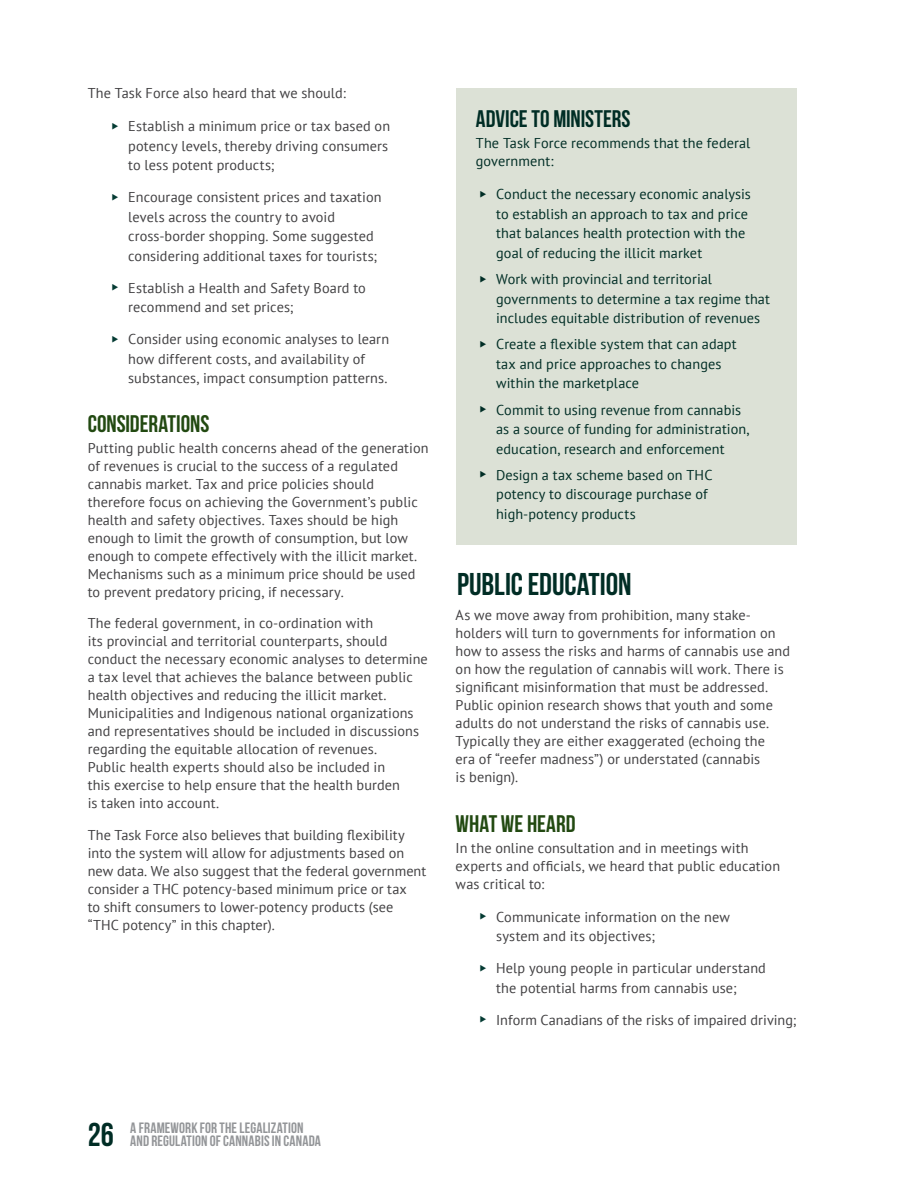
<style>
.page{position:relative;width:918px;height:1188px;background:#fff}
.page>*{position:absolute;margin:0;border:0;box-sizing:border-box;transform-origin:0 0}
.t1{font:700 31.5px "Bebas Neue";letter-spacing:-.005em;color:#002d25}
.t2{font:24px "Bebas Neue";color:#224911}
.Advice_Title{font:24px "Bebas Neue";color:#002d25}
.t3{font:700 15px/13.5px "Bebas Neue";letter-spacing:.01em;color:#939598}
.Body{font:14.25px/18px "PT Sans";letter-spacing:.005em;color:#414042}
.Advice_Body{font:14.25px/19.5px "PT Sans";letter-spacing:.005em;color:#002d25}
.s1{font-size:33px;color:#002d25}
</style>
<div class="page">
<div style="left:456px;top:88px;width:340px;height:456px;background:#dce1d6"></div>
<p class="Body" style="left:88px;top:84px;width:260px">The Task Force also heard that we should:</p>
<p class="Body" style="left:128px;top:116px;width:263px;line-height:19.5px">Establish a minimum price or tax based on potency levels, thereby driving consumers to less potent products;</p>
<p class="Body" style="left:128px;top:187px;width:255px;line-height:19.5px">Encourage consistent prices and taxation levels across the country to avoid cross-border shopping. Some suggested considering additional taxes for tourists;</p>
<p class="Body" style="left:128px;top:278px;width:239px;line-height:19.5px">Establish a Health and Safety Board to recommend and set prices;</p>
<p class="Body" style="left:128px;top:329px;width:262px;line-height:19.5px">Consider using economic analyses to learn how different costs, and availability of substances, impact consumption patterns.</p>
<h2 class="t2" style="left:88px;top:410px;width:123px">CONSIDERATIONS</h2>
<p class="Body" style="left:88px;top:439px;width:342px">Putting public health concerns ahead of the generation of revenues is crucial to the success of a regulated cannabis market. Tax and price policies should therefore focus on achieving the Government’s public health and safety objectives. Taxes should be high enough to limit the growth of consumption, but low enough to compete effectively with the illicit market.<br>Mechanisms such as a minimum price should be used to prevent predatory pricing, if necessary.</p>
<p class="Body" style="left:88px;top:614px;width:342px">The federal government, in co-ordination with<br>its provincial and territorial counterparts, should conduct the necessary economic analyses to determine a tax level that achieves the balance between public health objectives and reducing the illicit market.<br>Municipalities and Indigenous national organizations and representatives should be included in discussions regarding the equitable allocation of revenues.<br>Public health experts should also be included in<br>this exercise to help ensure that the health burden<br>is taken into account.</p>
<p class="Body" style="left:88px;top:826px;width:340px">The Task Force also believes that building flexibility into the system will allow for adjustments based on new data. We also suggest that the federal government consider a THC potency-based minimum price or tax<br>to shift consumers to lower-potency products (see “THC potency” in this chapter).</p>
<p class="Advice_Title" style="left:476px;top:106px;width:156px">ADVICE TO MINISTERS</p>
<p class="Advice_Body" style="left:476px;top:134px;width:276px;line-height:18px">The Task Force recommends that the federal government:</p>
<p class="Advice_Body" style="left:496px;top:184px;width:256px">Conduct the necessary economic analysis to establish an approach to tax and price that balances health protection with the goal of reducing the illicit market</p>
<p class="Advice_Body" style="left:496px;top:269px;width:275px">Work with provincial and territorial governments to determine a tax regime that includes equitable distribution of revenues</p>
<p class="Advice_Body" style="left:496px;top:334px;width:242px">Create a flexible system that can adapt tax and price approaches to changes within the marketplace</p>
<p class="Advice_Body" style="left:496px;top:400px;width:255px">Commit to using revenue from cannabis as a source of funding for administration, education, research and enforcement</p>
<p class="Advice_Body" style="left:496px;top:465px;width:218px">Design a tax scheme based on THC potency to discourage purchase of high-potency products</p>
<h1 class="t1" style="left:457px;top:567px;width:176px">PUBLIC EDUCATION</h1>
<p class="Body" style="left:456px;top:606px;width:336px">As we move away from prohibition, many stake&shy;holders will turn to governments for information on how to assess the risks and harms of cannabis use and on how the regulation of cannabis will work. There is significant misinformation that must be addressed.<br>Public opinion research shows that youth and some adults do not understand the risks of cannabis use.<br>Typically they are either exaggerated (echoing the<br>era of “reefer madness”) or understated (cannabis<br>is benign).</p>
<h2 class="t2" style="left:456px;top:810px;width:121px">WHAT WE HEARD</h2>
<p class="Body" style="left:456px;top:838px;width:326px">In the online consultation and in meetings with experts and officials, we heard that public education was critical to:</p>
<p class="Body" style="left:496px;top:907px;width:235px;line-height:19.5px">Communicate information on the new system and its objectives;</p>
<p class="Body" style="left:496px;top:958px;width:271px;line-height:19.5px">Help young people in particular understand the potential harms from cannabis use;</p>
<p class="Body" style="left:496px;top:1010px;width:302px">Inform Canadians of the risks of impaired driving;</p>
<p class="t3" style="left:88px;top:1121px;width:235px;text-indent:43px">A FRAMEWORK FOR THE LEGALIZATION<br><span class="s1">26</span> AND REGULATION OF CANNABIS IN CANADA</p>
</div>
